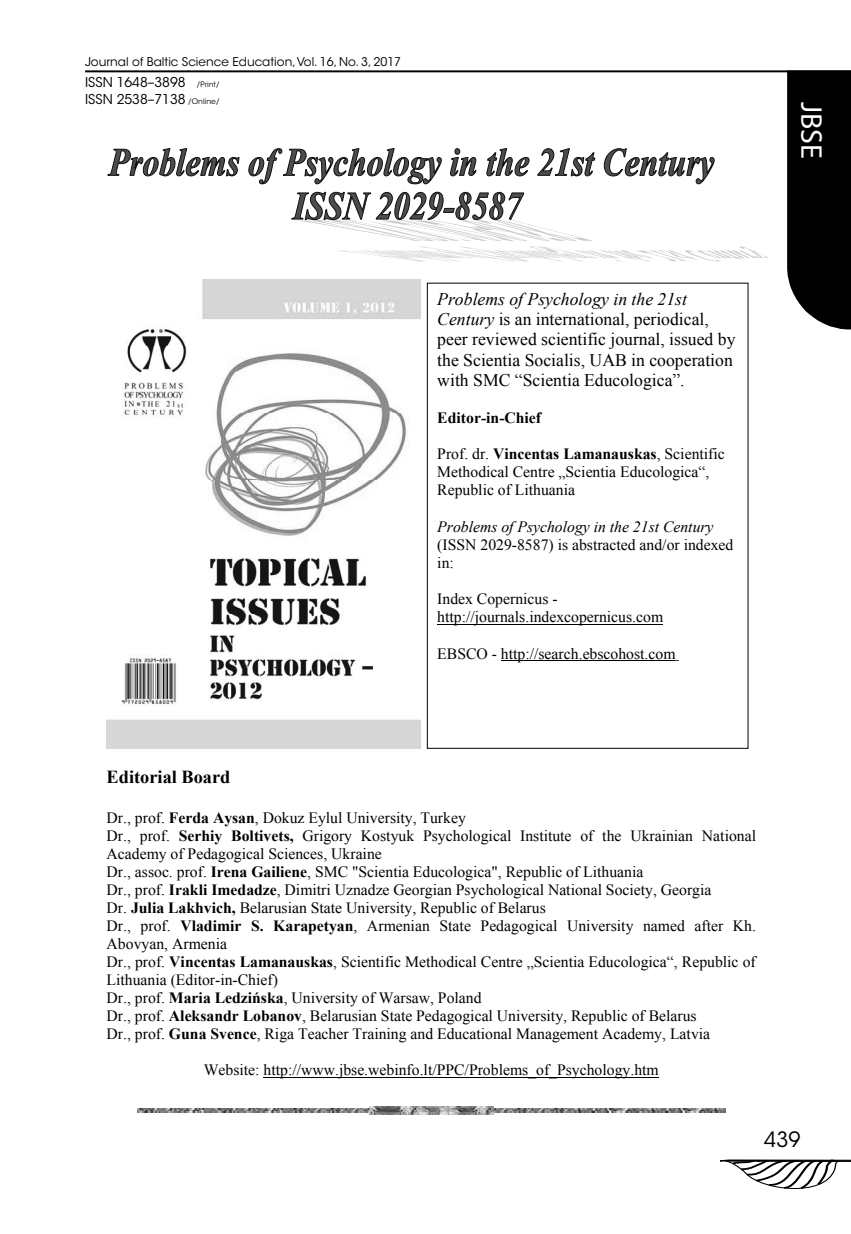
<style>
.page{position:relative;width:851px;height:1234px;background:#fff}
.page>*{position:absolute;margin:0;border:0;box-sizing:border-box;transform-origin:0 0}
.t1{font:30px "Myriad Pro";color:#fff}
.t2{font:21px "ITC Avant Garde Std";color:#000}
.t3{font:700 18.3px "Times New Roman";color:#000}
.t4{font:17.7px/20.2px "Times New Roman";color:#000}
.t5{font:15.75px/18px "Times New Roman";color:#000}
.t6{font:italic 15.75px "Times New Roman";color:#000}
.t7{font:700 15.75px "Times New Roman";color:#000}
.t8{font:13.5px "ITC Avant Garde Std";color:#000}
.t9{font:12px "ITC Avant Garde Std";color:#000}
.t10{font:7.5px "ITC Avant Garde Std";color:#000}
.s1{font-size:7.5px}
.s2{font-style:italic}
.s3{font-weight:700}
</style>
<div class="page">
<svg style="left:720px;top:1159px;width:130px;height:30px"></svg>
<hr style="left:85px;top:70px;width:765px;height:2px;background:#000">
<div style="left:787px;top:70px;width:63px;height:259px;background:#000"></div>
<img style="left:338px;top:250px;width:13px;height:3px">
<img style="left:351px;top:250px;width:10px;height:4px">
<svg style="left:361px;top:246px;width:406px;height:16px"></svg>
<img style="left:356px;top:230px;width:23px;height:4px">
<img style="left:379px;top:230px;width:20px;height:8px">
<img style="left:399px;top:230px;width:13px;height:10px">
<img style="left:412px;top:230px;width:16px;height:11px">
<img style="left:428px;top:230px;width:33px;height:11px">
<img style="left:461px;top:230px;width:14px;height:11px">
<img style="left:475px;top:230px;width:19px;height:11px">
<img style="left:494px;top:230px;width:17px;height:11px">
<img style="left:511px;top:223px;width:82px;height:18px">
<svg style="left:107px;top:148px;width:133px;height:29px"></svg>
<svg style="left:248px;top:148px;width:194px;height:37px"></svg>
<svg style="left:449px;top:148px;width:28px;height:29px"></svg>
<svg style="left:486px;top:148px;width:44px;height:29px"></svg>
<svg style="left:537px;top:148px;width:59px;height:29px"></svg>
<svg style="left:603px;top:148px;width:112px;height:37px"></svg>
<svg style="left:291px;top:191px;width:233px;height:39px"></svg>
<img style="left:107px;top:280px;width:313px;height:467px">
<hr style="left:263px;top:1076px;width:395px;height:1px;background:#000">
<img style="left:369px;top:1106px;width:124px;height:2px">
<img style="left:137px;top:1108px;width:588px;height:4px">
<img style="left:369px;top:1112px;width:124px;height:2px">
<hr style="left:437px;top:623px;width:226px;height:1px;background:#000">
<hr style="left:501px;top:660px;width:174px;height:1px;background:#000">
<p class="t9" style="left:85px;top:54px;width:317px">Journal of Baltic Science Education, Vol. 16, No. 3, 2017</p>
<p class="t8" style="left:85px;top:74px;width:102px">ISSN 1648–3898</p>
<p class="t10" style="left:196px;top:80px;width:25px">/Print/</p>
<p class="t8" style="left:85px;top:91px;width:136px">ISSN 2538–7138 <span class="s1">/Online/</span></p>
<h1 class="t1" style="left:829px;top:102px;width:58px;rotate:90deg">JBSE</h1>
<p class="t4" style="left:437px;top:288px;width:299px"><span class="s2">Problems of Psychology in the 21st Century</span> is an international, periodical, peer reviewed scientific journal, issued by the Scientia Socialis, UAB in cooperation with SMC “Scientia Educologica”.</p>
<p class="t7" style="left:437px;top:406px;width:105px">Editor-in-Chief</p>
<p class="t5" style="left:437px;top:444px;width:289px">Prof. dr. <span class="s3">Vincentas Lamanauskas</span>, Scientific<br>Methodical Centre „Scientia Educologica“,<br>Republic of Lithuania</p>
<p class="t6" style="left:437px;top:515px;width:278px">Problems of Psychology in the 21st Century</p>
<p class="t5" style="left:437px;top:535px;width:297px">(ISSN 2029-8587) is abstracted and/or indexed in:</p>
<p class="t5" style="left:437px;top:589px;width:227px">Index Copernicus - http://journals.indexcopernicus.com</p>
<p class="t5" style="left:437px;top:644px;width:240px">EBSCO - http://search.ebscohost.com</p>
<p class="t3" style="left:107px;top:764px;width:125px">Editorial Board</p>
<p class="t5" style="left:107px;top:808px;width:651px">Dr., prof. <span class="s3">Ferda Aysan</span>, Dokuz Eylul University, Turkey<br>Dr., prof. <span class="s3">Serhiy Boltivets,</span> Grigory Kostyuk Psychological Institute of the Ukrainian National Academy of Pedagogical Sciences, Ukraine<br>Dr., assoc. prof. <span class="s3">Irena Gailiene</span>, SMC "Scientia Educologica", Republic of Lithuania<br>Dr., prof. <span class="s3">Irakli Imedadze</span>, Dimitri Uznadze Georgian Psychological National Society, Georgia<br>Dr. <span class="s3">Julia Lakhvich,</span> Belarusian State University, Republic of Belarus<br>Dr., prof. <span class="s3">Vladimir S. Karapetyan</span>, Armenian State Pedagogical University named after Kh.<br>Abovyan, Armenia<br>Dr., prof. <span class="s3">Vincentas Lamanauskas</span>, Scientific Methodical Centre „Scientia Educologica“, Republic of Lithuania (Editor-in-Chief)<br>Dr., prof. <span class="s3">Maria Ledzińska</span>, University of Warsaw, Poland<br>Dr., prof. <span class="s3">Aleksandr Lobanov</span>, Belarusian State Pedagogical University, Republic of Belarus<br>Dr., prof. <span class="s3">Guna Svence</span>, Riga Teacher Training and Educational Management Academy, Latvia</p>
<p class="t5" style="left:204px;top:1060px;width:456px">Website: http://www.jbse.webinfo.lt/PPC/Problems_of_Psychology.htm</p>
<h2 class="t2" style="left:764px;top:1126px;width:38px">439</h2>
</div>
